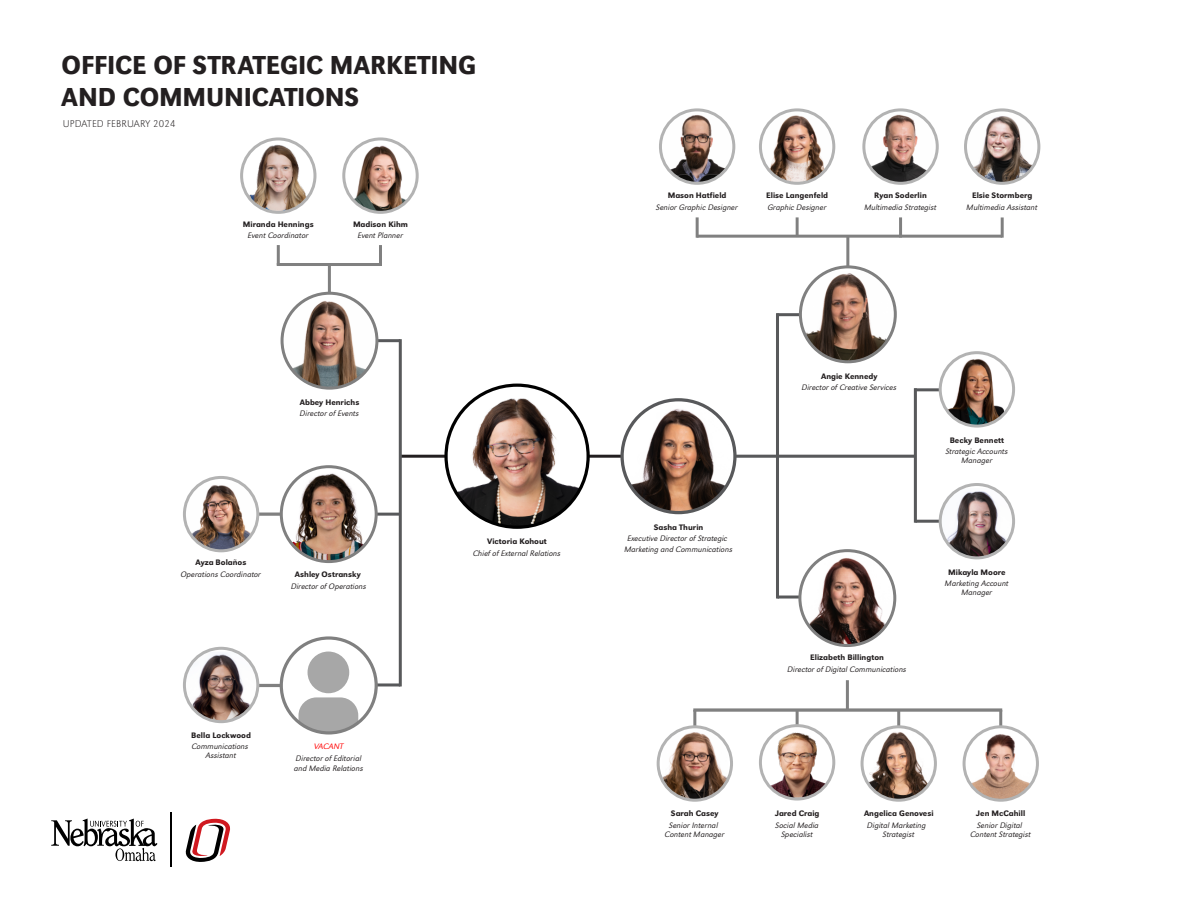
<style>
.page{position:relative;width:1188px;height:918px;background:#fff}
.page>*{position:absolute;margin:0;border:0;box-sizing:border-box;transform-origin:0 0}
.t1{font:500 27px/32.4px "URW Grotesk Nar";letter-spacing:-.005em;color:#231f20}
.t2{font:300 expanded 10.2px "URW Grotesk";letter-spacing:.02em;color:#231f20}
.t3{font:italic 300 8.25px/8.7px "URW Grotesk";color:#231f20;text-align:center}
.t4{font:500 8.25px "URW Grotesk";color:#231f20}
.t5{font:italic 300 8.25px "URW Grotesk";letter-spacing:-.005em;color:#f00}
</style>
<div class="page">
<hr style="left:846px;top:680px;width:3px;height:30px;background:#808080">
<svg style="left:693px;top:708px;width:309px;height:4px"></svg>
<hr style="left:328px;top:265px;width:3px;height:29px;background:#808080">
<hr style="left:277px;top:263px;width:105px;height:3px;background:#808080">
<hr style="left:1001px;top:217px;width:3px;height:21px;background:#808080">
<hr style="left:899px;top:217px;width:3px;height:21px;background:#808080">
<hr style="left:999px;top:710px;width:3px;height:20px;background:#808080">
<hr style="left:897px;top:710px;width:3px;height:20px;background:#808080">
<hr style="left:796px;top:710px;width:3px;height:20px;background:#808080">
<hr style="left:693px;top:710px;width:3px;height:20px;background:#808080">
<hr style="left:796px;top:217px;width:3px;height:20px;background:#808080">
<hr style="left:277px;top:245px;width:3px;height:20px;background:#808080">
<hr style="left:379px;top:245px;width:3px;height:20px;background:#808080">
<hr style="left:696px;top:217px;width:3px;height:21px;background:#808080">
<hr style="left:846px;top:236px;width:3px;height:30px;background:#808080">
<hr style="left:588px;top:455px;width:93px;height:3px;background:#231f20">
<hr style="left:401px;top:455px;width:45px;height:3px;background:#231f20">
<hr style="left:778px;top:596px;width:33px;height:3px;background:#58595b">
<hr style="left:915px;top:520px;width:34px;height:3px;background:#58595b">
<hr style="left:914px;top:388px;width:34px;height:3px;background:#58595b">
<hr style="left:251px;top:684px;width:30px;height:3px;background:#808080">
<hr style="left:251px;top:513px;width:30px;height:3px;background:#808080">
<hr style="left:359px;top:683px;width:41px;height:3px;background:#58595b">
<hr style="left:359px;top:513px;width:41px;height:3px;background:#58595b">
<hr style="left:359px;top:339px;width:41px;height:3px;background:#58595b">
<hr style="left:776px;top:313px;width:41px;height:3px;background:#58595b">
<hr style="left:735px;top:455px;width:181px;height:3px;background:#58595b">
<svg style="left:51px;top:819px;width:106px;height:42px"></svg>
<hr style="left:171px;top:813px;width:1px;height:54px;background:#000">
<svg style="left:185px;top:818px;width:45px;height:44px"></svg>
<img style="left:282px;top:297px;width:95px;height:89px">
<div style="left:281px;top:292px;width:97px;height:98px;border:3px solid #808080;border-radius:50%"></div>
<img style="left:862px;top:730px;width:73px;height:70px">
<div style="left:861px;top:725px;width:76px;height:77px;border:3px solid #b3b3b3;border-radius:50%"></div>
<img style="left:966px;top:110px;width:73px;height:73px;border-radius:37px">
<div style="left:964px;top:108px;width:76px;height:77px;border:3px solid #b3b3b3;border-radius:50%"></div>
<img style="left:184px;top:483px;width:74px;height:68px">
<div style="left:183px;top:476px;width:76px;height:76px;border:3px solid #b3b3b3;border-radius:50%"></div>
<img style="left:763px;top:113px;width:66px;height:70px">
<div style="left:759px;top:108px;width:76px;height:77px;border:3px solid #b3b3b3;border-radius:50%"></div>
<img style="left:660px;top:114px;width:74px;height:69px">
<div style="left:659px;top:108px;width:76px;height:77px;border:3px solid #b3b3b3;border-radius:50%"></div>
<img style="left:800px;top:556px;width:95px;height:90px">
<div style="left:798px;top:549px;width:98px;height:98px;border:3px solid #808080;border-radius:50%"></div>
<img style="left:964px;top:732px;width:73px;height:68px">
<div style="left:963px;top:725px;width:76px;height:77px;border:3px solid #b3b3b3;border-radius:50%"></div>
<img style="left:867px;top:112px;width:66px;height:69px">
<div style="left:862px;top:108px;width:77px;height:77px;border:3px solid #b3b3b3;border-radius:50%"></div>
<img style="left:281px;top:467px;width:95px;height:95px;border-radius:47px">
<div style="left:280px;top:465px;width:98px;height:98px;border:3px solid #808080;border-radius:50%"></div>
<svg style="left:658px;top:727px;width:74px;height:73px"></svg>
<img style="left:663px;top:727px;width:64px;height:73px">
<div style="left:657px;top:725px;width:76px;height:77px;border:3px solid #b3b3b3;border-radius:50%"></div>
<svg style="left:940px;top:353px;width:74px;height:73px"></svg>
<img style="left:946px;top:355px;width:59px;height:69px">
<div style="left:939px;top:351px;width:76px;height:77px;border:3px solid #b3b3b3;border-radius:50%"></div>
<img style="left:940px;top:488px;width:74px;height:70px">
<div style="left:939px;top:483px;width:76px;height:76px;border:3px solid #b3b3b3;border-radius:50%"></div>
<img style="left:800px;top:272px;width:95px;height:90px">
<div style="left:799px;top:265px;width:98px;height:98px;border:3px solid #808080;border-radius:50%"></div>
<img style="left:624px;top:406px;width:109px;height:107px">
<div style="left:620px;top:398px;width:117px;height:116px;border:3px solid #58595b;border-radius:50%"></div>
<img style="left:349px;top:143px;width:62px;height:67px">
<div style="left:342px;top:137px;width:77px;height:77px;border:3px solid #b3b3b3;border-radius:50%"></div>
<img style="left:242px;top:143px;width:73px;height:68px">
<div style="left:240px;top:137px;width:76px;height:77px;border:3px solid #b3b3b3;border-radius:50%"></div>
<img style="left:446px;top:385px;width:142px;height:142px">
<div style="left:444px;top:384px;width:146px;height:145px;border:3px solid #000;border-radius:50%"></div>
<div style="left:281px;top:638px;width:95px;height:95px;background:#fff;border-radius:50%"></div>
<svg style="left:299px;top:697px;width:59px;height:34px;background:#aeaeae"></svg>
<div style="left:308px;top:652px;width:41px;height:41px;background:#a7a7a7;border-radius:50%"></div>
<div style="left:280px;top:636px;width:98px;height:99px;border:3px solid #808080;border-radius:50%"></div>
<hr style="left:697px;top:235px;width:305px;height:3px;background:#808080">
<hr style="left:399px;top:339px;width:3px;height:347px;background:#58595b">
<hr style="left:914px;top:388px;width:3px;height:135px;background:#58595b">
<hr style="left:776px;top:313px;width:3px;height:286px;background:#58595b">
<img style="left:184px;top:652px;width:74px;height:70px">
<div style="left:183px;top:647px;width:76px;height:76px;border:3px solid #b3b3b3;border-radius:50%"></div>
<img style="left:760px;top:726px;width:74px;height:71px">
<div style="left:759px;top:724px;width:76px;height:77px;border:3px solid #b3b3b3;border-radius:50%"></div>
<h1 class="t1" style="left:62px;top:49px;width:416px">OFFICE OF STRATEGIC MARKETING<br>AND COMMUNICATIONS</h1>
<p class="t2" style="left:63px;top:117px;width:114px">UPDATED FEBRUARY 2024</p>
<p class="t4" style="left:243px;top:219px;width:72px">Miranda Hennings</p>
<p class="t3" style="left:248px;top:231px;width:62px">Event Coordinator</p>
<p class="t4" style="left:353px;top:219px;width:56px">Madison Kihm</p>
<p class="t3" style="left:358px;top:231px;width:47px">Event Planner</p>
<p class="t4" style="left:300px;top:397px;width:61px">Abbey Henrichs</p>
<p class="t3" style="left:300px;top:409px;width:61px">Director of Events</p>
<p class="t4" style="left:196px;top:557px;width:52px">Ayza Bolaños</p>
<p class="t3" style="left:181px;top:569px;width:82px">Operations Coordinator</p>
<p class="t4" style="left:295px;top:569px;width:67px">Ashley Ostransky</p>
<p class="t3" style="left:291px;top:582px;width:77px">Director of Operations</p>
<p class="t4" style="left:191px;top:730px;width:61px">Bella Lockwood</p>
<p class="t3" style="left:192px;top:742px;width:58px">Communications<br>Assistant</p>
<p class="t5" style="left:314px;top:741px;width:31px">VACANT</p>
<p class="t3" style="left:294px;top:752px;width:71px;line-height:10.5px;text-align:left">Director of Editorial and Media Relations</p>
<p class="t4" style="left:487px;top:536px;width:61px">Victoria Kohout</p>
<p class="t3" style="left:473px;top:549px;width:89px">Chief of External Relations</p>
<p class="t4" style="left:668px;top:191px;width:60px">Mason Hatfield</p>
<p class="t3" style="left:656px;top:203px;width:83px">Senior Graphic Designer</p>
<p class="t4" style="left:766px;top:191px;width:63px">Elise Langenfeld</p>
<p class="t3" style="left:768px;top:203px;width:60px">Graphic Designer</p>
<p class="t4" style="left:874px;top:191px;width:54px">Ryan Soderlin</p>
<p class="t3" style="left:864px;top:203px;width:74px">Multimedia Strategist</p>
<p class="t4" style="left:972px;top:191px;width:62px">Elsie Stormberg</p>
<p class="t3" style="left:967px;top:203px;width:73px">Multimedia Assistant</p>
<p class="t4" style="left:654px;top:522px;width:51px">Sasha Thurin</p>
<p class="t3" style="left:624px;top:533px;width:110px;line-height:10.5px">Executive Director of Strategic<br>Marketing and Communications</p>
<p class="t4" style="left:821px;top:371px;width:58px">Angie Kennedy</p>
<p class="t3" style="left:802px;top:383px;width:97px">Director of Creative Services</p>
<p class="t4" style="left:950px;top:435px;width:56px">Becky Bennett</p>
<p class="t3" style="left:946px;top:447px;width:64px">Strategic Accounts<br>Manager</p>
<p class="t4" style="left:810px;top:653px;width:75px">Elizabeth Billington</p>
<p class="t3" style="left:788px;top:665px;width:121px">Director of Digital Communications</p>
<p class="t4" style="left:948px;top:567px;width:59px">Mikayla Moore</p>
<p class="t3" style="left:945px;top:579px;width:65px">Marketing Account<br>Manager</p>
<p class="t4" style="left:671px;top:809px;width:49px">Sarah Casey</p>
<p class="t3" style="left:665px;top:821px;width:61px">Senior Internal<br>Content Manager</p>
<p class="t4" style="left:775px;top:809px;width:46px">Jared Craig</p>
<p class="t3" style="left:776px;top:821px;width:45px">Social Media<br>Specialist</p>
<p class="t4" style="left:864px;top:809px;width:71px">Angelica Genovesi</p>
<p class="t3" style="left:867px;top:821px;width:60px">Digital Marketing<br>Strategist</p>
<p class="t4" style="left:976px;top:809px;width:51px">Jen McCahill</p>
<p class="t3" style="left:970px;top:821px;width:62px">Senior Digital<br>Content Strategist</p>
</div>
